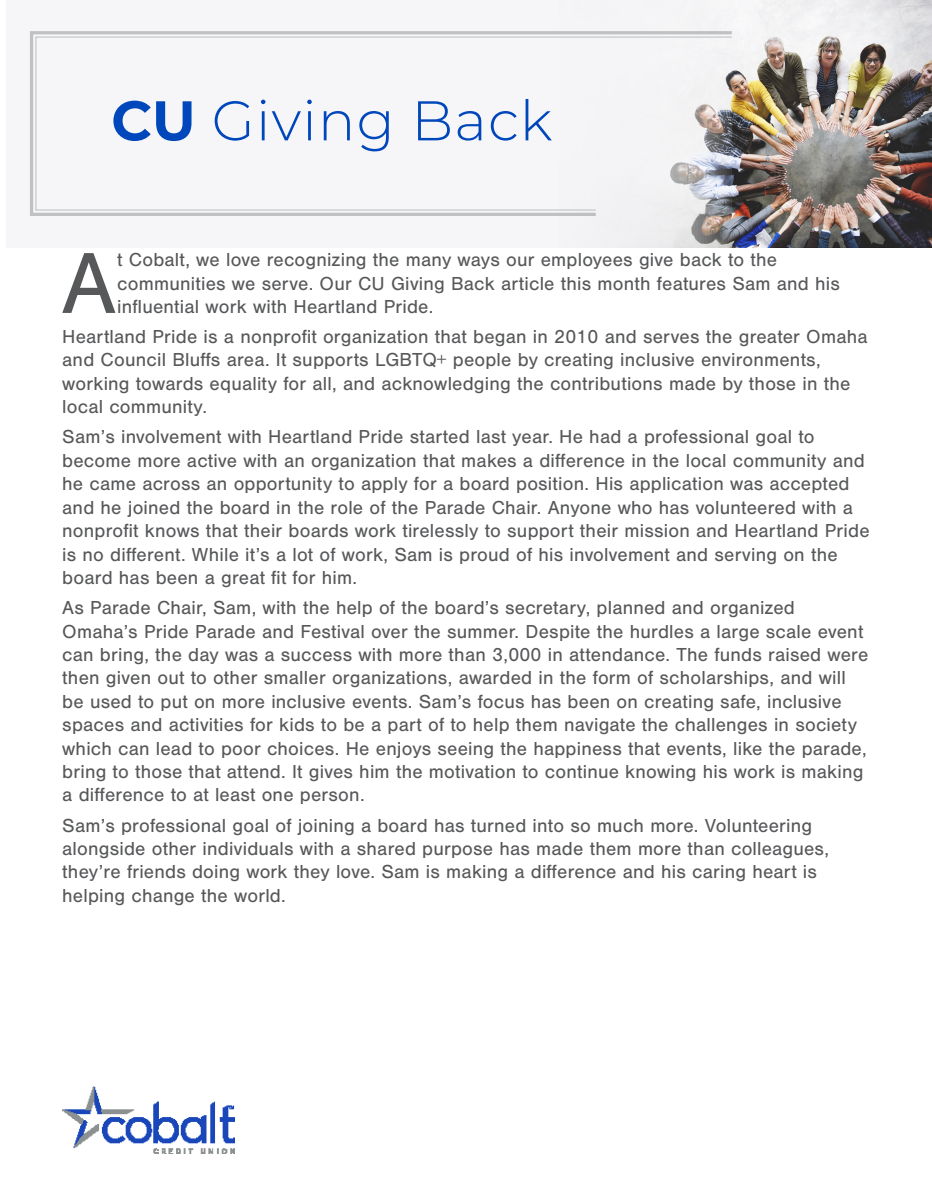
<style>
.page{position:relative;width:932px;height:1202px;background:#fff}
.page>*{position:absolute;margin:0;border:0;box-sizing:border-box;transform-origin:0 0}
.First_Paragraph_Drop{font:89.7px "Nimbus San";color:#57585a}
.t1{font:300 55.8px "Montserrat";letter-spacing:.02em;color:#0047bb}
.Body{font:19.5px/23.4px "Nimbus San";letter-spacing:.01em;color:#57585a}
.First_Paragraph_Drop-2{font:19.5px/23.4px "Nimbus San";letter-spacing:.01em;color:#57585a}
.s1{font-weight:700}
</style>
<div class="page">
<img style="left:731px;top:0;width:200px;height:247px">
<div style="left:7px;top:0;width:724px;height:247px;background:#f6f6f8"></div>
<svg style="left:30px;top:29px;width:705px;height:189px"></svg>
<img style="left:62px;top:1086px;width:172px;height:67px">
<p class="t1" style="left:111px;top:83px;width:443px"><span class="s1">CU</span> Giving Back</p>
<p class="First_Paragraph_Drop" style="left:61px;top:234px;width:56px">A</p>
<p class="First_Paragraph_Drop-2" style="left:117px;top:248px;width:724px">t Cobalt, we love recognizing the many ways our employees give back to the communities we serve. Our CU Giving Back article this month features Sam and his influential work with Heartland Pride.</p>
<p class="Body" style="left:62px;top:325px;width:806px">Heartland Pride is a nonprofit organization that began in 2010 and serves the greater Omaha and Council Bluffs area. It supports LGBTQ+ people by creating inclusive environments, working towards equality for all, and acknowledging the contributions made by those in the local community.</p>
<p class="Body" style="left:62px;top:425px;width:808px">Sam’s involvement with Heartland Pride started last year. He had a professional goal to become more active with an organization that makes a difference in the local community and he came across an opportunity to apply for a board position. His application was accepted and he joined the board in the role of the Parade Chair. Anyone who has volunteered with a nonprofit knows that their boards work tirelessly to support their mission and Heartland Pride is no different. While it’s a lot of work, Sam is proud of his involvement and serving on the board has been a great fit for him.</p>
<p class="Body" style="left:62px;top:596px;width:807px">As Parade Chair, Sam, with the help of the board’s secretary, planned and organized Omaha’s Pride Parade and Festival over the summer. Despite the hurdles a large scale event can bring, the day was a success with more than 3,000 in attendance. The funds raised were then given out to other smaller organizations, awarded in the form of scholarships, and will be used to put on more inclusive events. Sam’s focus has been on creating safe, inclusive spaces and activities for kids to be a part of to help them navigate the challenges in society which can lead to poor choices. He enjoys seeing the happiness that events, like the parade, bring to those that attend. It gives him the motivation to continue knowing his work is making a difference to at least one person.</p>
<p class="Body" style="left:62px;top:813px;width:768px">Sam’s professional goal of joining a board has turned into so much more. Volunteering alongside other individuals with a shared purpose has made them more than colleagues, they’re friends doing work they love. Sam is making a difference and his caring heart is helping change the world.</p>
</div>
